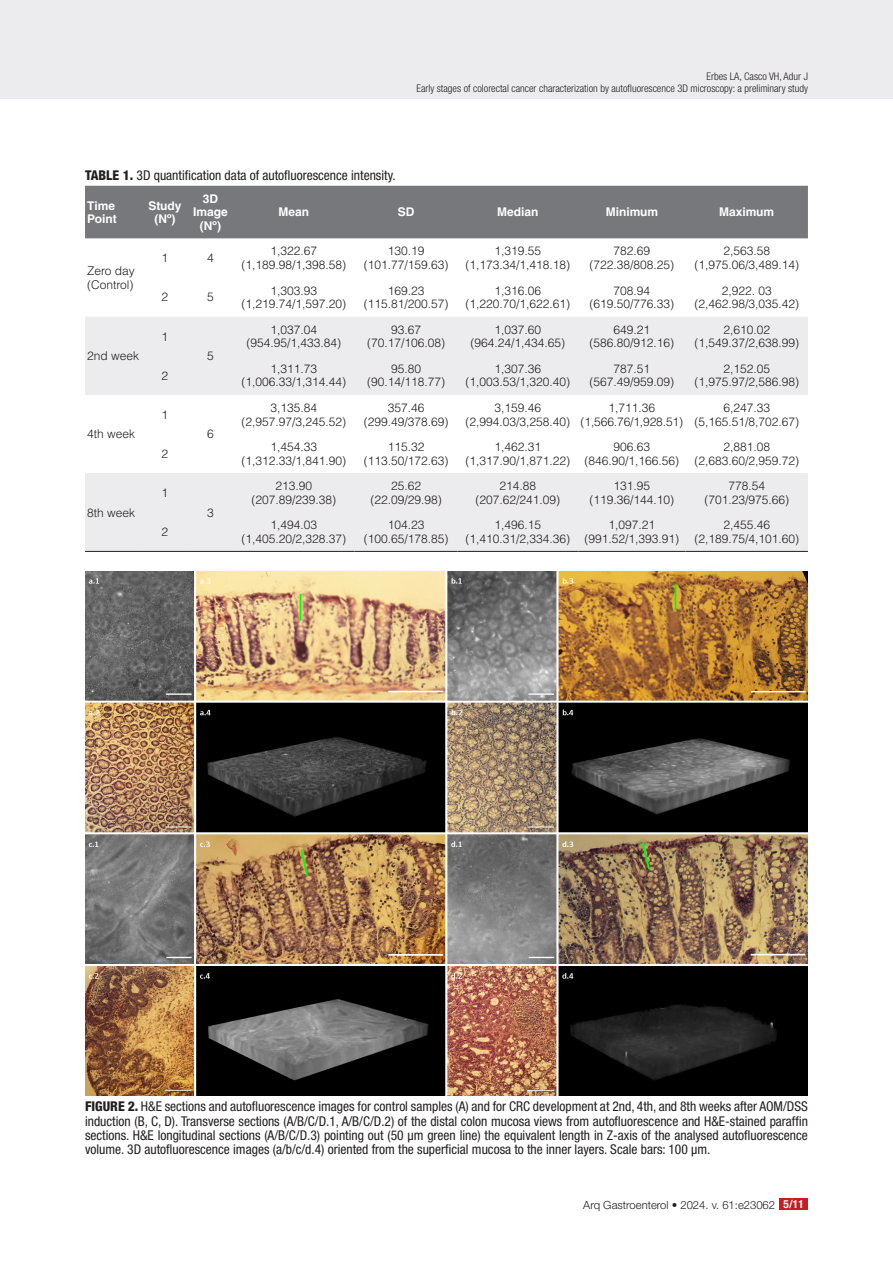
<style>
.page{position:relative;width:893px;height:1263px;background:#fff}
.page>*{position:absolute;margin:0;border:0;box-sizing:border-box;transform-origin:0 0}
.Legenda{font:condensed 13.5px/14.2px "Helvetica Neue LT Pro";color:#231f20;text-align:justify}
.Body_Tabela{font:300 12px/13.5px "Helvetica LT Std";color:#231f20}
.Tit_Tab{font:700 12px/13.5px "Helvetica LT Std";color:#fff;text-align:center}
.t1{font:300 11.25px "Helvetica Neue LT Pro";color:#231f20}
.t2{font:300 condensed 10.5px/12px "Helvetica Neue LT Pro";color:#231f20;text-align:right}
.s1{font-weight:800}
.s2{font-weight:700;font-stretch:condensed;color:#fff}
</style>
<div class="page">
<div style="left:0;top:0;width:893px;height:99px;background:#ececee"></div>
<div style="left:779px;top:1198px;width:29px;height:12px;background:#c61c22"></div>
<div style="left:85px;top:186px;width:723px;height:52px;background:#76787b"></div>
<svg style="left:85px;top:317px;width:723px;height:234px;fill:#ececee"></svg>
<hr style="left:85px;top:551px;width:57px;height:1px;background:#231f20">
<hr style="left:142px;top:551px;width:46px;height:1px;background:#231f20">
<hr style="left:188px;top:551px;width:45px;height:1px;background:#231f20">
<hr style="left:233px;top:551px;width:122px;height:1px;background:#231f20">
<hr style="left:355px;top:551px;width:102px;height:1px;background:#231f20">
<hr style="left:457px;top:551px;width:121px;height:1px;background:#231f20">
<hr style="left:578px;top:551px;width:107px;height:1px;background:#231f20">
<hr style="left:685px;top:551px;width:123px;height:1px;background:#231f20">
<img style="left:85px;top:572px;width:723px;height:523px">
<p class="t2" style="left:416px;top:70px;width:393px">Erbes LA, Casco VH, Adur J<br>Early stages of colorectal cancer characterization by autofluorescence 3D microscopy: a preliminary study</p>
<p class="Legenda" style="left:85px;top:168px;width:312px"><span class="s1">TABLE 1.</span> 3D quantification data of autofluorescence intensity.</p>
<p class="Tit_Tab" style="left:87px;top:198px;width:31px;text-align:left">Time<br>Point</p>
<p class="Tit_Tab" style="left:149px;top:198px;width:34px">Study (Nº)</p>
<p class="Tit_Tab" style="left:193px;top:192px;width:36px">3D<br>Image (Nº)</p>
<p class="Tit_Tab" style="left:278px;top:205px;width:32px">Mean</p>
<p class="Tit_Tab" style="left:398px;top:205px;width:18px">SD</p>
<p class="Tit_Tab" style="left:497px;top:205px;width:43px">Median</p>
<p class="Tit_Tab" style="left:606px;top:205px;width:54px">Minimum</p>
<p class="Tit_Tab" style="left:719px;top:205px;width:57px">Maximum</p>
<p class="Body_Tabela" style="left:87px;top:264px;width:49px">Zero day (Control)</p>
<p class="Body_Tabela" style="left:162px;top:251px;width:8px">1</p>
<p class="Body_Tabela" style="left:207px;top:251px;width:8px">4</p>
<p class="Body_Tabela" style="left:162px;top:290px;width:8px">2</p>
<p class="Body_Tabela" style="left:207px;top:290px;width:8px">5</p>
<p class="Body_Tabela" style="left:270px;top:244px;width:48px">1,322.67</p>
<p class="Body_Tabela" style="left:241px;top:258px;width:106px">(1,189.98/1,398.58)</p>
<p class="Body_Tabela" style="left:270px;top:283px;width:48px">1,303.93</p>
<p class="Body_Tabela" style="left:241px;top:297px;width:106px">(1,219.74/1,597.20)</p>
<p class="Body_Tabela" style="left:388px;top:244px;width:38px">130.19</p>
<p class="Body_Tabela" style="left:364px;top:258px;width:86px">(101.77/159.63)</p>
<p class="Body_Tabela" style="left:388px;top:283px;width:38px">169.23</p>
<p class="Body_Tabela" style="left:364px;top:297px;width:86px">(115.81/200.57)</p>
<p class="Body_Tabela" style="left:495px;top:244px;width:48px">1,319.55</p>
<p class="Body_Tabela" style="left:465px;top:258px;width:106px">(1,173.34/1,418.18)</p>
<p class="Body_Tabela" style="left:495px;top:283px;width:48px">1,316.06</p>
<p class="Body_Tabela" style="left:465px;top:297px;width:106px">(1,220.70/1,622.61)</p>
<p class="Body_Tabela" style="left:613px;top:244px;width:38px">782.69</p>
<p class="Body_Tabela" style="left:589px;top:258px;width:86px">(722.38/808.25)</p>
<p class="Body_Tabela" style="left:613px;top:283px;width:38px">708.94</p>
<p class="Body_Tabela" style="left:589px;top:297px;width:86px">(619.50/776.33)</p>
<p class="Body_Tabela" style="left:723px;top:244px;width:48px">2,563.58</p>
<p class="Body_Tabela" style="left:694px;top:258px;width:106px">(1,975.06/3,489.14)</p>
<p class="Body_Tabela" style="left:722px;top:283px;width:52px">2,922. 03</p>
<p class="Body_Tabela" style="left:694px;top:297px;width:106px">(2,462.98/3,035.42)</p>
<p class="Body_Tabela" style="left:87px;top:349px;width:54px">2nd week</p>
<p class="Body_Tabela" style="left:162px;top:329px;width:8px">1</p>
<p class="Body_Tabela" style="left:207px;top:349px;width:8px">5</p>
<p class="Body_Tabela" style="left:270px;top:323px;width:48px">1,037.04</p>
<p class="Body_Tabela" style="left:246px;top:336px;width:96px">(954.95/1,433.84)</p>
<p class="Body_Tabela" style="left:391px;top:323px;width:32px">93.67</p>
<p class="Body_Tabela" style="left:367px;top:336px;width:80px">(70.17/106.08)</p>
<p class="Body_Tabela" style="left:495px;top:323px;width:48px">1,037.60</p>
<p class="Body_Tabela" style="left:470px;top:336px;width:96px">(964.24/1,434.65)</p>
<p class="Body_Tabela" style="left:613px;top:323px;width:38px">649.21</p>
<p class="Body_Tabela" style="left:589px;top:336px;width:86px">(586.80/912.16)</p>
<p class="Body_Tabela" style="left:723px;top:323px;width:48px">2,610.02</p>
<p class="Body_Tabela" style="left:694px;top:336px;width:106px">(1,549.37/2,638.99)</p>
<p class="Body_Tabela" style="left:162px;top:368px;width:8px">2</p>
<p class="Body_Tabela" style="left:270px;top:362px;width:48px">1,311.73</p>
<p class="Body_Tabela" style="left:241px;top:375px;width:106px">(1,006.33/1,314.44)</p>
<p class="Body_Tabela" style="left:391px;top:362px;width:32px">95.80</p>
<p class="Body_Tabela" style="left:367px;top:375px;width:80px">(90.14/118.77)</p>
<p class="Body_Tabela" style="left:495px;top:362px;width:48px">1,307.36</p>
<p class="Body_Tabela" style="left:465px;top:375px;width:106px">(1,003.53/1,320.40)</p>
<p class="Body_Tabela" style="left:613px;top:362px;width:38px">787.51</p>
<p class="Body_Tabela" style="left:589px;top:375px;width:86px">(567.49/959.09)</p>
<p class="Body_Tabela" style="left:723px;top:362px;width:48px">2,152.05</p>
<p class="Body_Tabela" style="left:694px;top:375px;width:106px">(1,975.97/2,586.98)</p>
<p class="Body_Tabela" style="left:87px;top:427px;width:50px">4th week</p>
<p class="Body_Tabela" style="left:162px;top:408px;width:8px">1</p>
<p class="Body_Tabela" style="left:207px;top:427px;width:8px">6</p>
<p class="Body_Tabela" style="left:270px;top:401px;width:48px">3,135.84</p>
<p class="Body_Tabela" style="left:241px;top:414px;width:106px">(2,957.97/3,245.52)</p>
<p class="Body_Tabela" style="left:388px;top:401px;width:38px">357.46</p>
<p class="Body_Tabela" style="left:364px;top:414px;width:86px">(299.49/378.69)</p>
<p class="Body_Tabela" style="left:495px;top:401px;width:48px">3,159.46</p>
<p class="Body_Tabela" style="left:465px;top:414px;width:106px">(2,994.03/3,258.40)</p>
<p class="Body_Tabela" style="left:608px;top:401px;width:48px">1,711.36</p>
<p class="Body_Tabela" style="left:581px;top:414px;width:104px">(1,566.76/1,928.51)</p>
<p class="Body_Tabela" style="left:723px;top:401px;width:48px">6,247.33</p>
<p class="Body_Tabela" style="left:694px;top:414px;width:106px">(5,165.51/8,702.67)</p>
<p class="Body_Tabela" style="left:162px;top:447px;width:8px">2</p>
<p class="Body_Tabela" style="left:270px;top:440px;width:48px">1,454.33</p>
<p class="Body_Tabela" style="left:241px;top:453px;width:106px">(1,312.33/1,841.90)</p>
<p class="Body_Tabela" style="left:388px;top:440px;width:38px">115.32</p>
<p class="Body_Tabela" style="left:364px;top:453px;width:86px">(113.50/172.63)</p>
<p class="Body_Tabela" style="left:495px;top:440px;width:48px">1,462.31</p>
<p class="Body_Tabela" style="left:465px;top:453px;width:106px">(1,317.90/1,871.22)</p>
<p class="Body_Tabela" style="left:613px;top:440px;width:38px">906.63</p>
<p class="Body_Tabela" style="left:584px;top:453px;width:96px">(846.90/1,166.56)</p>
<p class="Body_Tabela" style="left:723px;top:440px;width:48px">2,881.08</p>
<p class="Body_Tabela" style="left:694px;top:453px;width:106px">(2,683.60/2,959.72)</p>
<p class="Body_Tabela" style="left:87px;top:505px;width:50px">8th week</p>
<p class="Body_Tabela" style="left:162px;top:486px;width:8px">1</p>
<p class="Body_Tabela" style="left:207px;top:505px;width:8px">3</p>
<p class="Body_Tabela" style="left:275px;top:479px;width:38px">213.90</p>
<p class="Body_Tabela" style="left:251px;top:493px;width:86px">(207.89/239.38)</p>
<p class="Body_Tabela" style="left:391px;top:479px;width:32px">25.62</p>
<p class="Body_Tabela" style="left:370px;top:493px;width:73px">(22.09/29.98)</p>
<p class="Body_Tabela" style="left:500px;top:479px;width:38px">214.88</p>
<p class="Body_Tabela" style="left:476px;top:493px;width:86px">(207.62/241.09)</p>
<p class="Body_Tabela" style="left:613px;top:479px;width:38px">131.95</p>
<p class="Body_Tabela" style="left:589px;top:493px;width:86px">(119.36/144.10)</p>
<p class="Body_Tabela" style="left:728px;top:479px;width:38px">778.54</p>
<p class="Body_Tabela" style="left:704px;top:493px;width:86px">(701.23/975.66)</p>
<p class="Body_Tabela" style="left:162px;top:525px;width:8px">2</p>
<p class="Body_Tabela" style="left:270px;top:518px;width:48px">1,494.03</p>
<p class="Body_Tabela" style="left:241px;top:532px;width:106px">(1,405.20/2,328.37)</p>
<p class="Body_Tabela" style="left:388px;top:518px;width:38px">104.23</p>
<p class="Body_Tabela" style="left:364px;top:532px;width:86px">(100.65/178.85)</p>
<p class="Body_Tabela" style="left:495px;top:518px;width:48px">1,496.15</p>
<p class="Body_Tabela" style="left:465px;top:532px;width:106px">(1,410.31/2,334.36)</p>
<p class="Body_Tabela" style="left:608px;top:518px;width:48px">1,097.21</p>
<p class="Body_Tabela" style="left:584px;top:532px;width:96px">(991.52/1,393.91)</p>
<p class="Body_Tabela" style="left:723px;top:518px;width:48px">2,455.46</p>
<p class="Body_Tabela" style="left:694px;top:532px;width:106px">(2,189.75/4,101.60)</p>
<p class="Legenda" style="left:85px;top:1099px;width:724px"><span class="s1">FIGURE 2.</span> H&amp;E sections and autofluorescence images for control samples (A) and for CRC development at 2nd, 4th, and 8th weeks after AOM/DSS induction (B, C, D). Transverse sections (A/B/C/D.1, A/B/C/D.2) of the distal colon mucosa views from autofluorescence and H&amp;E-stained paraffin sections. H&amp;E longitudinal sections (A/B/C/D.3) pointing out (50 µm green line) the equivalent length in Z-axis of the analysed autofluorescence volume. 3D autofluorescence images (a/b/c/d.4) oriented from the superficial mucosa to the inner layers. Scale bars: 100 µm.</p>
<p class="t1" style="left:583px;top:1198px;width:222px">Arq Gastroenterol • 2024. v. 61:e23062 <span class="s2">5/11</span></p>
</div>
